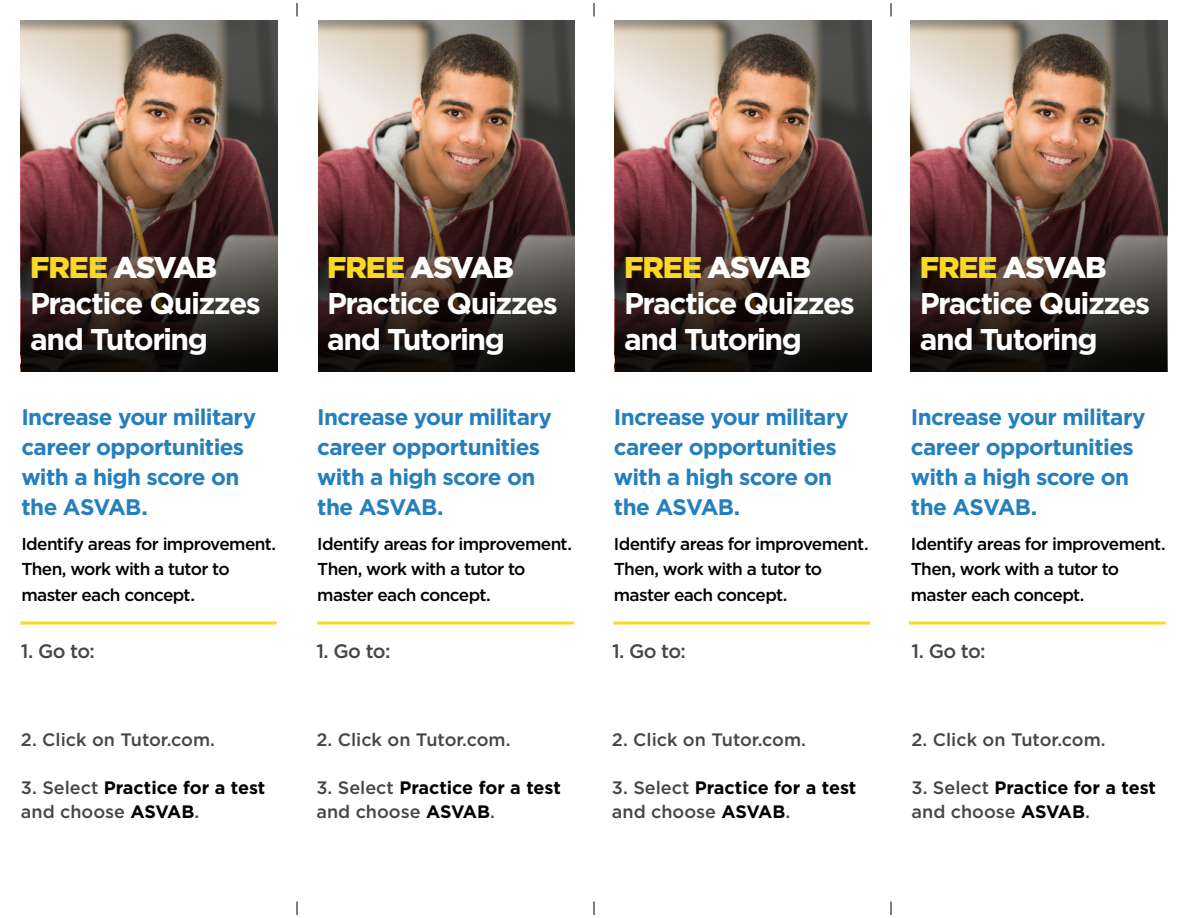
<style>
.page{position:relative;width:1188px;height:918px;background:#fff}
.page>*{position:absolute;margin:0;border:0;box-sizing:border-box;transform-origin:0 0}
.t1{font:700 30px/36px "Gotham";letter-spacing:-.05em;color:#fff}
.t2{font:700 22.5px/30px "Gotham";letter-spacing:-.025em;color:#247fbc}
.t3{font:500 19.5px "Gotham";letter-spacing:-.04em;color:#464547}
.t4{font:700 18px/24px "Gotham";color:#000}
.t5{font:500 18px "Gotham";color:#464547}
.t6{font:500 17.25px/25.5px "Gotham";letter-spacing:-.04em;color:#000}
.s1{font-weight:900;color:#f8da25}
.s2{font-weight:900}
.s3{font-weight:500;color:#464547}
</style>
<div class="page">
<img style="left:318px;top:20px;width:257px;height:352px">
<img style="left:21px;top:20px;width:257px;height:352px">
<img style="left:615px;top:20px;width:257px;height:352px">
<hr style="left:20px;top:622px;width:257px;height:3px;background:#f7d922">
<hr style="left:317px;top:622px;width:257px;height:3px;background:#f7d922">
<hr style="left:613px;top:622px;width:257px;height:3px;background:#f7d922">
<hr style="left:909px;top:622px;width:256px;height:3px;background:#f7d922">
<svg style="left:297px;top:3px;width:1px;height:13px"></svg>
<svg style="left:594px;top:3px;width:1px;height:13px"></svg>
<svg style="left:891px;top:3px;width:1px;height:13px"></svg>
<svg style="left:297px;top:902px;width:1px;height:13px"></svg>
<svg style="left:594px;top:902px;width:1px;height:13px"></svg>
<svg style="left:891px;top:902px;width:1px;height:13px"></svg>
<img style="left:910px;top:20px;width:257px;height:352px">
<h1 class="t1" style="left:30px;top:249px;width:232px"><span class="s1">FREE</span> <span class="s2">ASVAB<br></span>Practice Quizzes and Tutoring</h1>
<h1 class="t1" style="left:624px;top:249px;width:232px"><span class="s1">FREE</span> <span class="s2">ASVAB<br></span>Practice Quizzes and Tutoring</h1>
<h1 class="t1" style="left:327px;top:249px;width:232px"><span class="s1">FREE</span> <span class="s2">ASVAB<br></span>Practice Quizzes and Tutoring</h1>
<h2 class="t2" style="left:21px;top:402px;width:236px">Increase your military career opportunities with a high score on the ASVAB.</h2>
<p class="t6" style="left:21px;top:531px;width:256px">Identify areas for improvement.<br>Then, work with a tutor to master each concept.</p>
<h2 class="t2" style="left:317px;top:402px;width:236px">Increase your military career opportunities with a high score on the ASVAB.</h2>
<p class="t6" style="left:317px;top:531px;width:256px">Identify areas for improvement.<br>Then, work with a tutor to master each concept.</p>
<h2 class="t2" style="left:614px;top:402px;width:236px">Increase your military career opportunities with a high score on the ASVAB.</h2>
<p class="t6" style="left:614px;top:531px;width:256px">Identify areas for improvement.<br>Then, work with a tutor to master each concept.</p>
<h1 class="t1" style="left:920px;top:249px;width:232px"><span class="s1">FREE</span> <span class="s2">ASVAB<br></span>Practice Quizzes and Tutoring</h1>
<h2 class="t2" style="left:911px;top:402px;width:236px">Increase your military career opportunities with a high score on the ASVAB.</h2>
<p class="t6" style="left:911px;top:531px;width:256px">Identify areas for improvement.<br>Then, work with a tutor to master each concept.</p>
<p class="t3" style="left:21px;top:639px;width:76px">1. Go to:</p>
<p class="t3" style="left:317px;top:639px;width:76px">1. Go to:</p>
<p class="t3" style="left:612px;top:639px;width:76px">1. Go to:</p>
<p class="t3" style="left:912px;top:639px;width:76px">1. Go to:</p>
<p class="t5" style="left:21px;top:728px;width:196px">2. Click on Tutor.com.</p>
<p class="t4" style="left:21px;top:776px;width:246px"><span class="s3">3. Select</span> Practice for a test <span class="s3">and choose</span> ASVAB<span class="s3">.</span></p>
<p class="t5" style="left:317px;top:728px;width:196px">2. Click on Tutor.com.</p>
<p class="t4" style="left:317px;top:776px;width:246px"><span class="s3">3. Select</span> Practice for a test <span class="s3">and choose</span> ASVAB<span class="s3">.</span></p>
<p class="t5" style="left:612px;top:728px;width:196px">2. Click on Tutor.com.</p>
<p class="t4" style="left:612px;top:776px;width:246px"><span class="s3">3. Select</span> Practice for a test <span class="s3">and choose</span> ASVAB<span class="s3">.</span></p>
<p class="t5" style="left:912px;top:728px;width:196px">2. Click on Tutor.com.</p>
<p class="t4" style="left:912px;top:776px;width:246px"><span class="s3">3. Select</span> Practice for a test <span class="s3">and choose</span> ASVAB<span class="s3">.</span></p>
</div>
